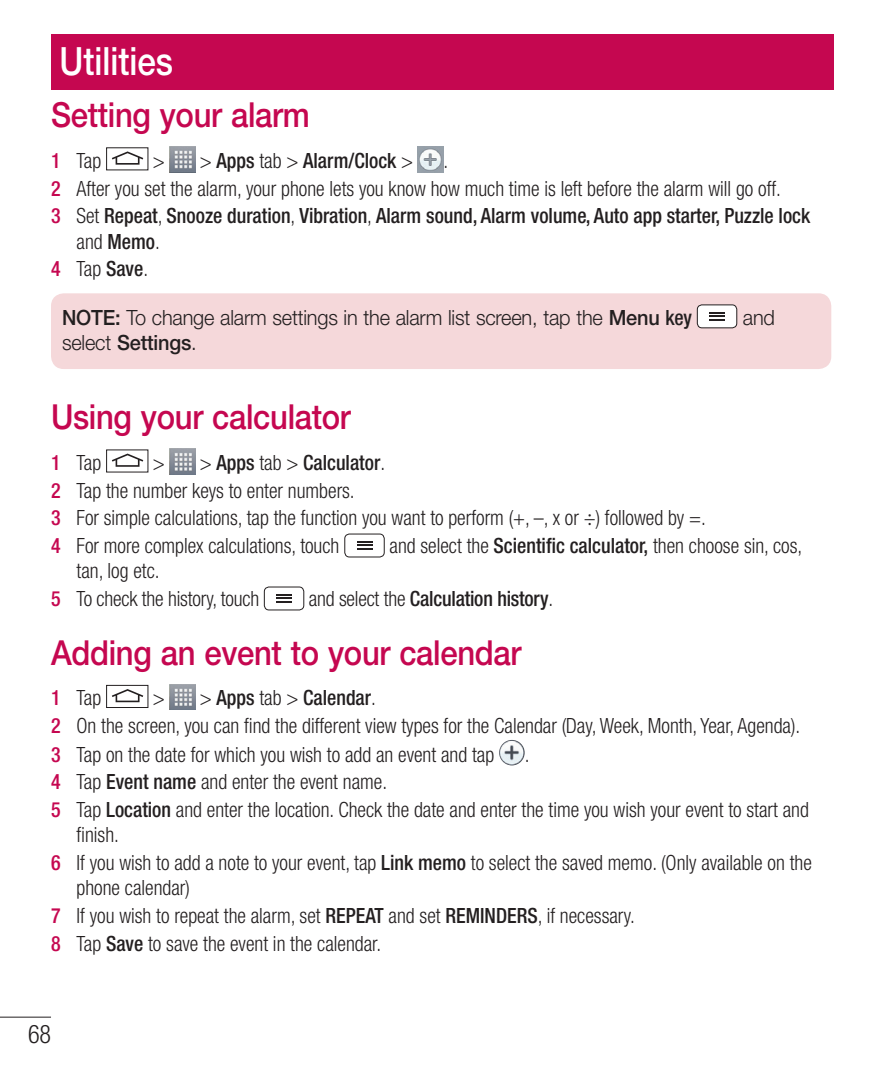
<style>
.page{position:relative;width:893px;height:1072px;background:#fff}
.page>*{position:absolute;margin:0;border:0;box-sizing:border-box;transform-origin:0 0}
.t1{font:500 39px "Helvetica Neue LT Pro";color:#fff;scale:.85 1}
.t2{font:500 34.5px "Helvetica Neue LT Pro";letter-spacing:-.01em;color:#c50750;scale:.9 1}
.t3{font:300 condensed 25.5px "Helvetica Neue LT Pro";color:#231f20;scale:.95 1}
.t4{font:300 condensed 21px/27.9px "Helvetica Neue LT Pro";color:#231f20;scale:.95 1}
.t5{font:300 21px "Helvetica Neue LT Pro";letter-spacing:-.01em;color:#231f20;scale:.95 1}
.t6{font:500 condensed 21px "Helvetica Neue LT Pro";letter-spacing:-.01em;color:#231f20;scale:.95 1}
.t7{font:500 21px "Helvetica Neue LT Pro";letter-spacing:-.01em;color:#231f20;scale:.95 1}
.s1{font-weight:500;color:#c50750}
.s2{font-weight:300}
.s3{font-weight:500}
.s4{font-weight:500;font-stretch:condensed}
</style>
<div class="page">
<hr style="left:0;top:1016px;width:51px;height:1px;background:#231f20">
<svg style="left:112px;top:151px;width:32px;height:14px"></svg>
<img style="left:170px;top:147px;width:25px;height:25px">
<img style="left:418px;top:146px;width:25px;height:27px">
<div style="left:51px;top:293px;width:780px;height:76px;background:#f5d8da;border-radius:13px"></div>
<svg style="left:697px;top:306px;width:40px;height:22px"></svg>
<div style="left:697px;top:304px;width:40px;height:24px;border:1px solid #231f20;border-radius:5px"></div>
<svg style="left:112px;top:453px;width:32px;height:14px"></svg>
<img style="left:170px;top:448px;width:25px;height:26px">
<svg style="left:346px;top:535px;width:38px;height:22px"></svg>
<div style="left:344px;top:533px;width:41px;height:24px;border:1px solid #231f20;border-radius:5px"></div>
<svg style="left:264px;top:588px;width:40px;height:22px"></svg>
<div style="left:264px;top:586px;width:40px;height:24px;border:1px solid #231f20;border-radius:5px"></div>
<svg style="left:112px;top:689px;width:32px;height:14px"></svg>
<div style="left:106px;top:685px;width:42px;height:23px;border:1px solid #231f20"></div>
<img style="left:170px;top:684px;width:25px;height:25px">
<img style="left:499px;top:740px;width:26px;height:25px;border-radius:50%">
<div style="left:51px;top:34px;width:782px;height:55px;background:#c50750"></div>
<h1 class="t1" style="left:60px;top:47px;width:135px">Utilities</h1>
<h2 class="t2" style="left:51px;top:102px;width:289px">Setting your alarm</h2>
<p class="t4" style="left:51px;top:148px;width:54px"><span class="s1">1</span> Tap</p>
<p class="t6" style="left:153px;top:153px;width:275px"><span class="s2">&gt; &gt;</span> Apps <span class="s2">tab &gt;</span> Alarm/Clock <span class="s2">&gt;</span></p>
<p class="t4" style="left:51px;top:148px;width:801px;text-indent:392px">.<br><span class="s1">2</span> After you set the alarm, your phone lets you know how much time is left before the alarm will go off.<br><span class="s1">3</span> Set <span class="s3">Repeat</span>, <span class="s3">Snooze duration</span>, <span class="s3">Vibration</span>, <span class="s3">Alarm sound, Alarm volume, Auto app starter, Puzzle lock</span></p>
<p class="t4" style="left:51px;top:229px;width:116px;text-indent:26px">and <span class="s3">Memo</span>.<br><span class="s1">4</span> Tap <span class="s3">Save</span>.</p>
<p class="t5" style="left:62px;top:310px;width:664px"><span class="s3">NOTE:</span> To change alarm settings in the alarm list screen, tap the <span class="s3">Menu</span> <span class="s4">key</span></p>
<p class="t5" style="left:743px;top:310px;width:35px">and</p>
<p class="t7" style="left:62px;top:335px;width:143px"><span class="s2">select</span> Settings<span class="s2">.</span></p>
<h2 class="t2" style="left:51px;top:404px;width:335px">Using your calculator</h2>
<p class="t4" style="left:51px;top:450px;width:54px"><span class="s1">1</span> Tap</p>
<p class="t4" style="left:51px;top:450px;width:691px;text-indent:102px">&gt; &gt; <span class="s3">Apps</span> tab &gt; <span class="s3">Calculator</span>.<br><span class="s1">2</span> Tap the number keys to enter numbers.<br><span class="s1">3</span> For simple calculations, tap the function you want to perform (+, –, x or ÷) followed by =.<br><span class="s1">4</span> For more complex calculations, touch</p>
<p class="t4" style="left:389px;top:534px;width:436px">and select the <span class="s3">Scientific calculator,</span> then choose sin, cos,</p>
<p class="t4" style="left:51px;top:559px;width:221px;text-indent:26px">tan, log etc.<br><span class="s1">5</span> To check the history, touch</p>
<p class="t6" style="left:309px;top:591px;width:259px"><span class="s2">and select the</span> Calculation history<span class="s2">.</span></p>
<h2 class="t2" style="left:51px;top:640px;width:524px">Adding an event to your calendar</h2>
<p class="t4" style="left:51px;top:686px;width:54px"><span class="s1">1</span> Tap</p>
<p class="t4" style="left:51px;top:686px;width:790px;text-indent:102px">&gt; &gt; <span class="s3">Apps</span> tab &gt; <span class="s3">Calendar</span>.<br><span class="s1">2</span> On the screen, you can find the different view types for the Calendar (Day, Week, Month, Year, Agenda).<br><span class="s1">3</span> Tap on the date for which you wish to add an event and tap</p>
<p class="t4" style="left:525px;top:742px;width:7px">.</p>
<p class="t4" style="left:51px;top:770px;width:799px"><span class="s1">4</span> Tap <span class="s3">Event name</span> and enter the event name.<br><span class="s1">5</span> Tap <span class="s3">Location</span> and enter the location. Check the date and enter the time you wish your event to start and</p>
<p class="t4" style="left:51px;top:823px;width:802px;text-indent:26px">finish.<br><span class="s1">6</span> If you wish to add a note to your event, tap <span class="s3">Link memo</span> to select the saved memo. (Only available on the</p>
<p class="t4" style="left:51px;top:876px;width:616px;text-indent:26px">phone calendar)<br><span class="s1">7</span> If you wish to repeat the alarm, set <span class="s3">REPEAT</span> and set <span class="s3">REMINDERS</span>, if necessary.<br><span class="s1">8</span> Tap <span class="s3">Save</span> to save the event in the calendar.</p>
<p class="t3" style="left:28px;top:1025px;width:26px">68</p>
</div>
